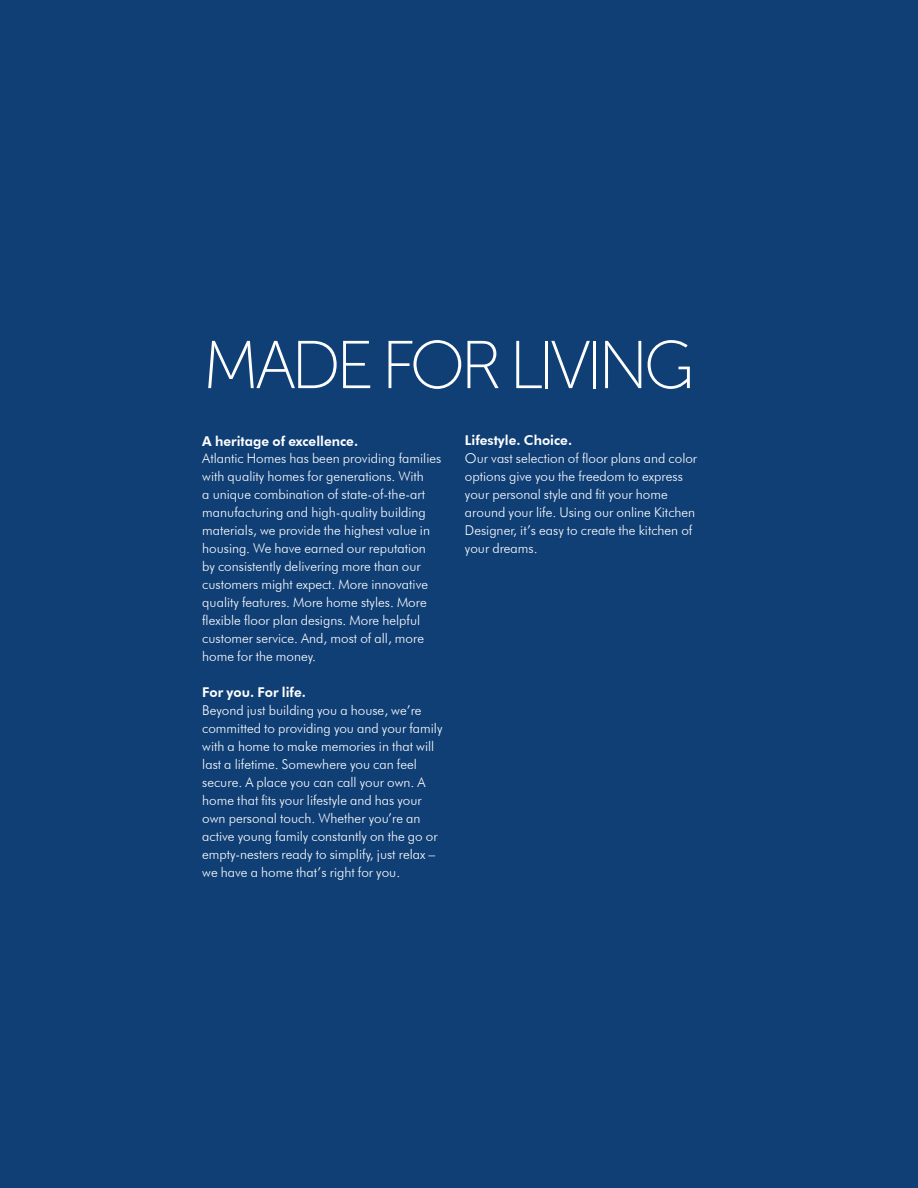
<style>
.page{position:relative;width:918px;height:1188px;background:#103f76}
.page>*{position:absolute;margin:0;border:0;box-sizing:border-box;transform-origin:0 0}
.t1{font:67.5px "Museo Sans 100";letter-spacing:-.075em;color:#fff}
.t2{font:300 13.5px/18px "Futura BT";color:#fff}
.t3{font:800 13.5px "Futura BT";color:#fff}
</style>
<div class="page">
<h1 class="t1" style="left:202px;top:329px;width:494px">MADE FOR LIVING</h1>
<p class="t3" style="left:202px;top:432px;width:157px">A heritage of excellence.</p>
<p class="t2" style="left:202px;top:450px;width:241px">Atlantic Homes has been providing families with quality homes for generations. With<br>a unique combination of state-of-the-art manufacturing and high-quality building materials, we provide the highest value in housing. We have earned our reputation by consistently delivering more than our customers might expect. More innovative quality features. More home styles. More flexible floor plan designs. More helpful customer service. And, most of all, more home for the money.</p>
<p class="t3" style="left:202px;top:684px;width:105px">For you. For life.</p>
<p class="t2" style="left:202px;top:702px;width:242px">Beyond just building you a house, we’re committed to providing you and your family with a home to make memories in that will last a lifetime. Somewhere you can feel secure. A place you can call your own. A home that fits your lifestyle and has your own personal touch. Whether you’re an active young family constantly on the go or empty-nesters ready to simplify, just relax – we have a home that’s right for you.</p>
<p class="t3" style="left:465px;top:432px;width:109px">Lifestyle. Choice.</p>
<p class="t2" style="left:465px;top:449px;width:234px">Our vast selection of floor plans and color options give you the freedom to express your personal style and fit your home around your life. Using our online Kitchen Designer, it’s easy to create the kitchen of your dreams.</p>
</div>
